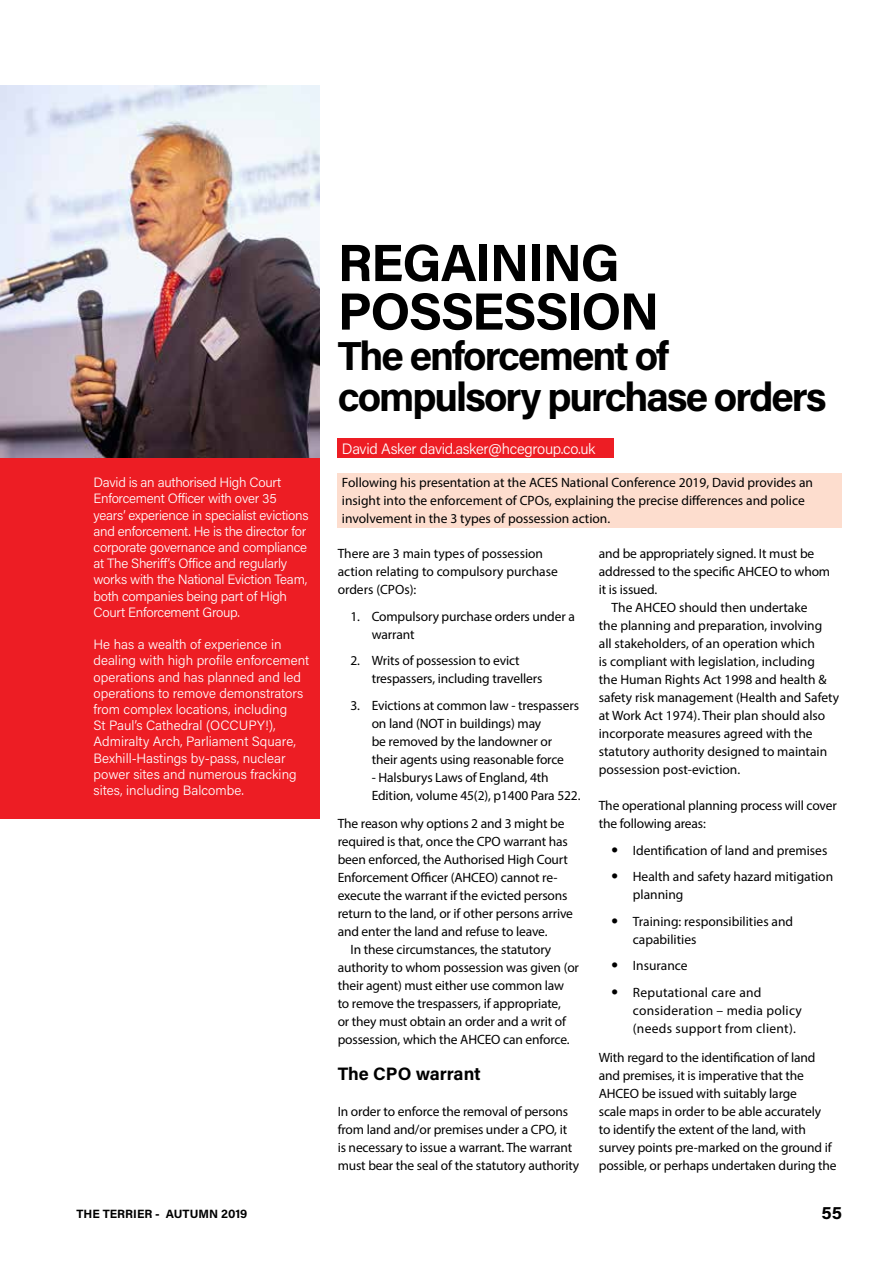
<style>
.page{position:relative;width:893px;height:1263px;background:#fff}
.page>*{position:absolute;margin:0;border:0;box-sizing:border-box;transform-origin:0 0}
.t1{font:700 52.35px/48.6px "Acumin Pro";letter-spacing:-.03em;color:#000}
.t2{font:700 40.5px/40.5px "Acumin Pro";letter-spacing:-.05em;color:#000}
.t3{font:700 18px "Acumin Pro";color:#000}
.t4{font:300 15px "Acumin Pro";letter-spacing:-.02em;color:#fff}
.t5{font:13.5px/18px "Myriad Pro";letter-spacing:-.01em;color:#000}
.t6{font:300 13.5px/16.2px "Acumin Pro";letter-spacing:-.01em;color:#fff}
.t7{font:13.5px/18px "Myriad Pro";letter-spacing:.02em;color:#000}
.t8{font:700 12px "Acumin Pro";color:#000}
.s1{font-weight:700;font-size:19.5px}
</style>
<div class="page">
<div style="left:0;top:404px;width:320px;height:415px;background:#ed1d24"></div>
<img style="left:0;top:86px;width:320px;height:371px">
<div style="left:338px;top:439px;width:276px;height:19px;background:#ed1d24"></div>
<div style="left:338px;top:473px;width:504px;height:54px;background:#fdddce"></div>
<h1 class="t1" style="left:338px;top:236px;width:323px">REGAINING<br>POSSESSION</h1>
<h2 class="t2" style="left:338px;top:334px;width:491px">The enforcement of compulsory purchase orders</h2>
<p class="t6" style="left:94px;top:474px;width:217px">David is an authorised High Court Enforcement Officer with over 35 years’ experience in specialist evictions and enforcement. He is the director for corporate governance and compliance at The Sheriff’s Office and regularly works with the National Eviction Team, both companies being part of High Court Enforcement Group.</p>
<p class="t6" style="left:94px;top:636px;width:217px">He has a wealth of experience in dealing with high profile enforcement operations and has planned and led operations to remove demonstrators from complex locations, including<br>St Paul’s Cathedral (OCCUPY!), Admiralty Arch, Parliament Square, Bexhill-Hastings by-pass, nuclear power sites and numerous fracking sites, including Balcombe.</p>
<p class="t4" style="left:342px;top:438px;width:255px">David Asker david.asker@hcegroup.co.uk</p>
<p class="t5" style="left:342px;top:474px;width:473px">Following his presentation at the ACES National Conference 2019, David provides an insight into the enforcement of CPOs, explaining the precise differences and police involvement in the 3 types of possession action.</p>
<p class="t5" style="left:338px;top:544px;width:222px">There are 3 main types of possession action relating to compulsory purchase orders (CPOs):</p>
<p class="t5" style="left:372px;top:607px;width:205px;text-indent:-21px">1. Compulsory purchase orders under a warrant</p>
<p class="t5" style="left:372px;top:651px;width:172px;text-indent:-21px">2. Writs of possession to evict trespassers, including travellers</p>
<p class="t5" style="left:372px;top:696px;width:209px;text-indent:-21px">3. Evictions at common law - trespassers on land (NOT in buildings) may<br>be removed by the landowner or their agents using reasonable force</p>
<p class="t5" style="left:372px;top:768px;width:210px">- Halsburys Laws of England, 4th<br>Edition, volume 45(2), p1400 Para 522.</p>
<p class="t5" style="left:338px;top:814px;width:228px">The reason why options 2 and 3 might be</p>
<p class="t5" style="left:338px;top:832px;width:232px">required is that, once the CPO warrant has</p>
<p class="t5" style="left:338px;top:850px;width:232px">been enforced, the Authorised High Court</p>
<p class="t5" style="left:338px;top:868px;width:221px">Enforcement Officer (AHCEO) cannot re-</p>
<p class="t5" style="left:338px;top:886px;width:231px">execute the warrant if the evicted persons</p>
<p class="t5" style="left:338px;top:904px;width:237px">return to the land, or if other persons arrive</p>
<p class="t5" style="left:338px;top:922px;width:211px">and enter the land and refuse to leave.</p>
<p class="t5" style="left:350px;top:940px;width:202px">In these circumstances, the statutory</p>
<p class="t5" style="left:338px;top:958px;width:243px">authority to whom possession was given (or</p>
<p class="t5" style="left:338px;top:976px;width:228px">their agent) must either use common law</p>
<p class="t5" style="left:338px;top:994px;width:225px">to remove the trespassers, if appropriate,</p>
<p class="t5" style="left:338px;top:1012px;width:230px">or they must obtain an order and a writ of</p>
<p class="t5" style="left:338px;top:1030px;width:233px">possession, which the AHCEO can enforce.</p>
<h3 class="t3" style="left:338px;top:1061px;width:145px">The CPO warrant</h3>
<p class="t5" style="left:338px;top:1102px;width:243px">In order to enforce the removal of persons from land and/or premises under a CPO, it<br>is necessary to issue a warrant. The warrant must bear the seal of the statutory authority</p>
<p class="t5" style="left:599px;top:544px;width:217px">and be appropriately signed. It must be</p>
<p class="t5" style="left:599px;top:562px;width:233px">addressed to the specific AHCEO to whom</p>
<p class="t5" style="left:599px;top:580px;width:60px">it is issued.</p>
<p class="t5" style="left:612px;top:598px;width:197px">The AHCEO should then undertake</p>
<p class="t5" style="left:599px;top:616px;width:225px">the planning and preparation, involving</p>
<p class="t5" style="left:599px;top:634px;width:218px">all stakeholders, of an operation which</p>
<p class="t5" style="left:599px;top:652px;width:218px">is compliant with legislation, including</p>
<p class="t5" style="left:599px;top:670px;width:229px">the Human Rights Act 1998 and health &amp;</p>
<p class="t5" style="left:599px;top:688px;width:242px">safety risk management (Health and Safety</p>
<p class="t5" style="left:599px;top:706px;width:228px">at Work Act 1974). Their plan should also</p>
<p class="t5" style="left:599px;top:724px;width:215px">incorporate measures agreed with the</p>
<p class="t5" style="left:599px;top:742px;width:230px">statutory authority designed to maintain</p>
<p class="t5" style="left:599px;top:760px;width:143px">possession post-eviction.</p>
<p class="t5" style="left:599px;top:796px;width:240px">The operational planning process will cover the following areas:</p>
<p class="t5" style="left:612px;top:841px;width:217px"><span class="s1">•</span> Identification of land and premises</p>
<p class="t5" style="left:633px;top:867px;width:202px;text-indent:-21px"><span class="s1">•</span> Health and safety hazard mitigation planning</p>
<p class="t5" style="left:633px;top:912px;width:162px;text-indent:-21px"><span class="s1">•</span> Training: responsibilities and capabilities</p>
<p class="t5" style="left:612px;top:956px;width:77px"><span class="s1">•</span> Insurance</p>
<p class="t7" style="left:633px;top:983px;width:171px;text-indent:-21px"><span class="s1">•</span> Reputational care and consideration – media policy (needs support from client).</p>
<p class="t5" style="left:599px;top:1048px;width:239px">With regard to the identification of land and premises, it is imperative that the AHCEO be issued with suitably large<br>scale maps in order to be able accurately<br>to identify the extent of the land, with survey points pre-marked on the ground if possible, or perhaps undertaken during the</p>
<p class="t8" style="left:77px;top:1206px;width:172px">THE TERRIER - AUTUMN 2019</p>
<h3 class="t3" style="left:821px;top:1199px;width:22px">55</h3>
</div>
